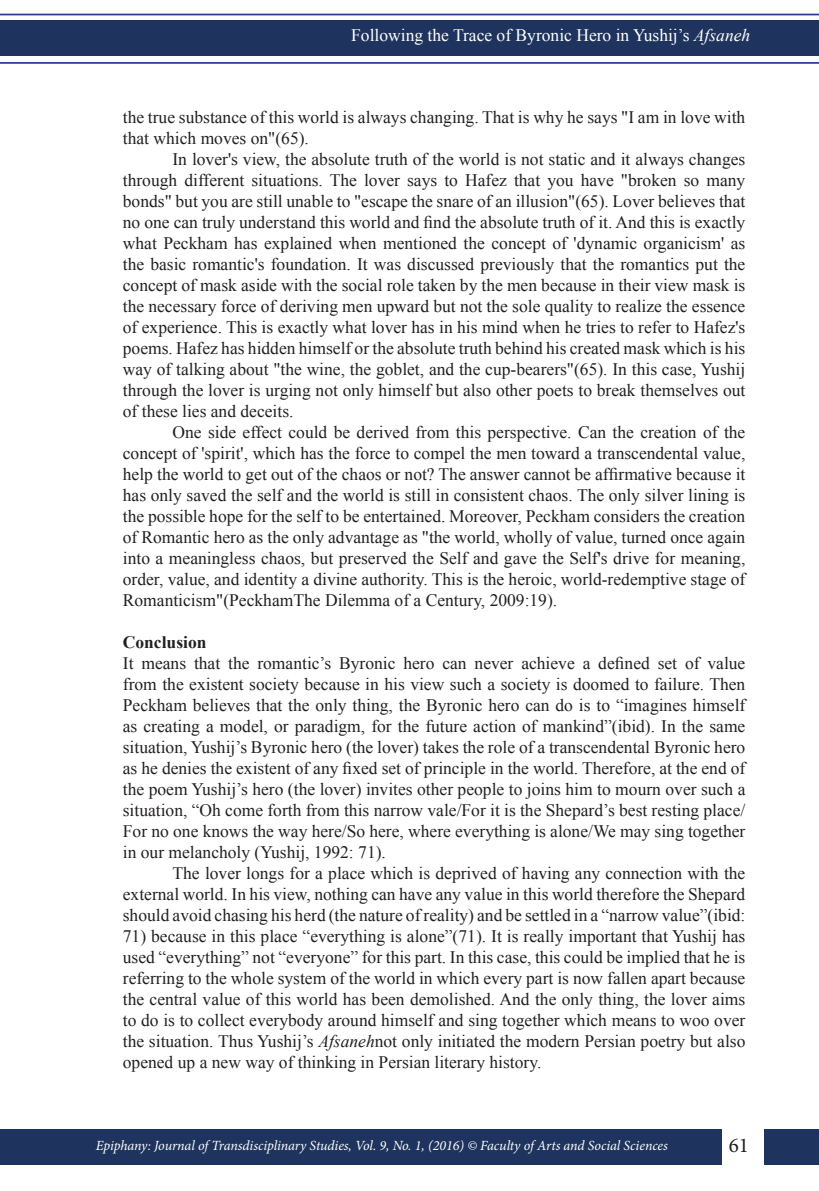
<style>
.page{position:relative;width:819px;height:1191px;background:#fff}
.page>*{position:absolute;margin:0;border:0;box-sizing:border-box;transform-origin:0 0}
.t1{font:21px "Minion Pro";color:#231f20}
.main_text{font:17.5px/21px "Times New Roman";color:#231f20;text-align:justify}
.first_line{font:17.5px/21px "Times New Roman";color:#231f20;text-align:justify}
.t2{font:17.5px "Times New Roman";color:#fff}
.first_line-2{font:700 17.5px "Times New Roman";color:#231f20}
.t3{font:italic 14px "Minion Pro";letter-spacing:-.01em;color:#fff}
.s1{font-style:italic}
</style>
<div class="page">
<div style="left:0;top:21px;width:819px;height:35px;background:#1e335d"></div>
<div style="left:0;top:1128px;width:721px;height:36px;background:#1e335d"></div>
<div style="left:764px;top:1129px;width:55px;height:35px;background:#1e335d"></div>
<hr style="left:0;top:14px;width:819px;height:1px;background:#253f8e">
<hr style="left:0;top:62px;width:819px;height:2px;background:#253f8e">
<p class="t2" style="left:351px;top:23px;width:400px">Following the Trace of Byronic Hero in Yushij’s <span class="s1">Afsaneh</span></p>
<p class="main_text" style="left:123px;top:106px;width:624px">the true substance of this world is always changing. That is why he says "I am in love with that which moves on"(65).</p>
<p class="main_text" style="left:123px;top:148px;width:624px;text-indent:50px">In lover's view, the absolute truth of the world is not static and it always changes through different situations. The lover says to Hafez that you have "broken so many bonds" but you are still unable to "escape the snare of an illusion"(65). Lover believes that no one can truly understand this world and find the absolute truth of it. And this is exactly what Peckham has explained when mentioned the concept of 'dynamic organicism' as the basic romantic's foundation. It was discussed previously that the romantics put the concept of mask aside with the social role taken by the men because in their view mask is the necessary force of deriving men upward but not the sole quality to realize the essence of experience. This is exactly what lover has in his mind when he tries to refer to Hafez's poems. Hafez has hidden himself or the absolute truth behind his created mask which is his way of talking about "the wine, the goblet, and the cup-bearers"(65). In this case, Yushij through the lover is urging not only himself but also other poets to break themselves out of these lies and deceits.</p>
<p class="main_text" style="left:123px;top:421px;width:624px;text-indent:50px">One side effect could be derived from this perspective. Can the creation of the concept of 'spirit', which has the force to compel the men toward a transcendental value, help the world to get out of the chaos or not? The answer cannot be affirmative because it has only saved the self and the world is still in consistent chaos. The only silver lining is the possible hope for the self to be entertained. Moreover, Peckham considers the creation of Romantic hero as the only advantage as "the world, wholly of value, turned once again into a meaningless chaos, but preserved the Self and gave the Self's drive for meaning, order, value, and identity a divine authority. This is the heroic, world-redemptive stage of Romanticism"(PeckhamThe Dilemma of a Century, 2009:19).</p>
<p class="first_line-2" style="left:123px;top:630px;width:85px">Conclusion</p>
<p class="first_line" style="left:123px;top:652px;width:624px">It means that the romantic’s Byronic hero can never achieve a defined set of value from the existent society because in his view such a society is doomed to failure. Then Peckham believes that the only thing, the Byronic hero can do is to “imagines himself as creating a model, or paradigm, for the future action of mankind”(ibid). In the same situation, Yushij’s Byronic hero (the lover) takes the role of a transcendental Byronic hero as he denies the existent of any fixed set of principle in the world. Therefore, at the end of the poem Yushij’s hero (the lover) invites other people to joins him to mourn over such a situation, “Oh come forth from this narrow vale/For it is the Shepard’s best resting place/ For no one knows the way here/So here, where everything is alone/We may sing together in our melancholy (Yushij, 1992: 71).</p>
<p class="main_text" style="left:123px;top:862px;width:624px;text-indent:50px">The lover longs for a place which is deprived of having any connection with the external world. In his view, nothing can have any value in this world therefore the Shepard should avoid chasing his herd (the nature of reality) and be settled in a “narrow value”(ibid:</p>
<p class="main_text" style="left:123px;top:925px;width:624px">71) because in this place “everything is alone”(71). It is really important that Yushij has used “everything” not “everyone” for this part. In this case, this could be implied that he is referring to the whole system of the world in which every part is now fallen apart because the central value of this world has been demolished. And the only thing, the lover aims to do is to collect everybody around himself and sing together which means to woo over the situation. Thus Yushij’s <span class="s1">Afsaneh</span>not only initiated the modern Persian poetry but also opened up a new way of thinking in Persian literary history.</p>
<p class="t3" style="left:96px;top:1136px;width:573px">Epiphany: Journal of Transdisciplinary Studies, Vol. 9, No. 1, (2016) © Faculty of Arts and Social Sciences</p>
<p class="t1" style="left:728px;top:1131px;width:22px">61</p>
</div>
